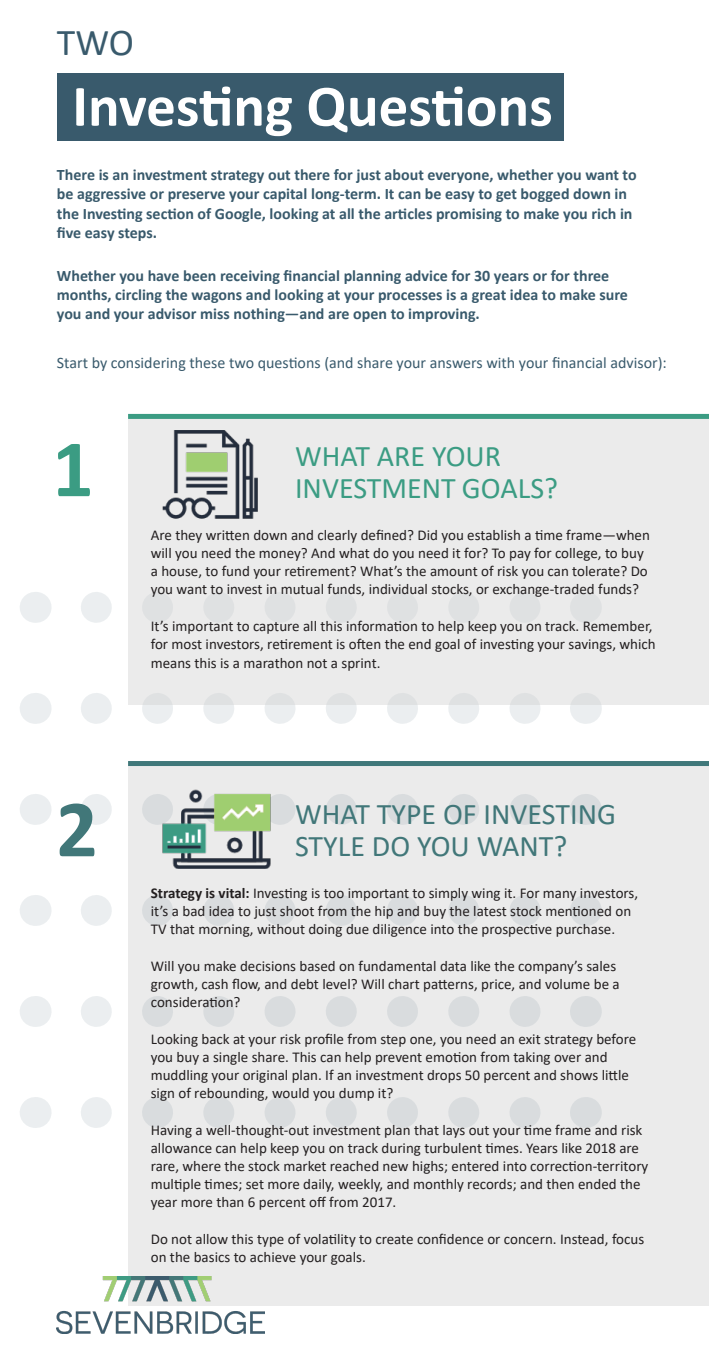
<style>
.page{position:relative;width:709px;height:1354px;background:#fff}
.page>*{position:absolute;margin:0;border:0;box-sizing:border-box;transform-origin:0 0}
.t1{font:700 82px "Calibri";color:#3b9c83}
.t2{font:700 82px "Calibri";color:#417779}
.t3{font:700 59px "Calibri";color:#fff}
.t4{font:38px "Calibri";color:#395a6c}
.t5{font:30px "Calibri";color:#417779}
.t6{font:30px "Calibri";color:#3b9c83}
.t7{font:700 16px "Calibri";color:#395a6c}
.t8{font:16px "Calibri";color:#395a6c}
.t9{font:15px "Calibri";color:#231f20}
.s1{font-weight:700}
</style>
<div class="page">
<div style="left:128px;top:761px;width:580px;height:544px;background:#ebebeb"></div>
<svg style="left:96px;top:592px;width:16px;height:31px"></svg>
<hr style="left:35px;top:592px;width:1px;height:31px;background:#395a6c">
<svg style="left:96px;top:693px;width:444px;height:31px"></svg>
<hr style="left:35px;top:693px;width:1px;height:31px;background:#395a6c">
<hr style="left:585px;top:693px;width:1px;height:31px;background:#395a6c">
<svg style="left:96px;top:794px;width:444px;height:31px"></svg>
<hr style="left:35px;top:794px;width:1px;height:31px;background:#395a6c">
<hr style="left:585px;top:794px;width:1px;height:31px;background:#395a6c">
<svg style="left:96px;top:895px;width:444px;height:31px"></svg>
<hr style="left:35px;top:895px;width:1px;height:31px;background:#395a6c">
<hr style="left:585px;top:895px;width:1px;height:31px;background:#395a6c">
<svg style="left:96px;top:996px;width:444px;height:31px"></svg>
<hr style="left:35px;top:996px;width:1px;height:31px;background:#395a6c">
<hr style="left:585px;top:996px;width:1px;height:31px;background:#395a6c">
<svg style="left:96px;top:1097px;width:444px;height:31px"></svg>
<hr style="left:35px;top:1097px;width:1px;height:31px;background:#395a6c">
<hr style="left:585px;top:1097px;width:1px;height:31px;background:#395a6c">
<div style="left:128px;top:419px;width:580px;height:286px;background:#ebebeb"></div>
<div style="left:57px;top:73px;width:506px;height:68px;background:#395a6c"></div>
<div style="left:128px;top:761px;width:580px;height:5px;background:#40787a"></div>
<div style="left:128px;top:414px;width:580px;height:5px;background:#3b9c83"></div>
<img style="left:162px;top:430px;width:96px;height:89px">
<img style="left:162px;top:789px;width:109px;height:79px">
<img style="left:57px;top:1277px;width:208px;height:56px">
<p class="t4" style="left:57px;top:16px;width:79px">TWO</p>
<p class="t3" style="left:72px;top:64px;width:482px">Investing Questions</p>
<p class="t7" style="left:57px;top:164px;width:581px">There is an investment strategy out there for just about everyone, whether you want to</p>
<p class="t7" style="left:57px;top:183px;width:571px">be aggressive or preserve your capital long-term. It can be easy to get bogged down in</p>
<p class="t7" style="left:57px;top:202px;width:577px">the Investing section of Google, looking at all the articles promising to make you rich in</p>
<p class="t7" style="left:57px;top:221px;width:102px">five easy steps.</p>
<p class="t7" style="left:57px;top:264px;width:553px">Whether you have been receiving financial planning advice for 30 years or for three</p>
<p class="t7" style="left:57px;top:283px;width:572px">months, circling the wagons and looking at your processes is a great idea to make sure</p>
<p class="t7" style="left:57px;top:303px;width:424px">you and your advisor miss nothing—and are open to improving.</p>
<p class="t8" style="left:57px;top:352px;width:611px">Start by considering these two questions (and share your answers with your financial advisor):</p>
<p class="t1" style="left:52px;top:411px;width:43px">1</p>
<p class="t2" style="left:56px;top:771px;width:43px">2</p>
<p class="t6" style="left:295px;top:435px;width:207px">WHAT ARE YOUR</p>
<p class="t6" style="left:295px;top:467px;width:264px">INVESTMENT GOALS?</p>
<p class="t9" style="left:151px;top:525px;width:500px">Are they written down and clearly defined? Did you establish a time frame—when</p>
<p class="t9" style="left:151px;top:543px;width:494px">will you need the money? And what do you need it for? To pay for college, to buy</p>
<p class="t9" style="left:151px;top:561px;width:498px">a house, to fund your retirement? What’s the amount of risk you can tolerate? Do</p>
<p class="t9" style="left:151px;top:579px;width:489px">you want to invest in mutual funds, individual stocks, or exchange-traded funds?</p>
<p class="t9" style="left:151px;top:616px;width:503px">It’s important to capture all this information to help keep you on track. Remember,</p>
<p class="t9" style="left:151px;top:634px;width:506px">for most investors, retirement is often the end goal of investing your savings, which</p>
<p class="t9" style="left:151px;top:652px;width:231px">means this is a marathon not a sprint.</p>
<p class="t5" style="left:295px;top:793px;width:322px">WHAT TYPE OF INVESTING</p>
<p class="t5" style="left:295px;top:825px;width:274px">STYLE DO YOU WANT?</p>
<p class="t9" style="left:151px;top:882px;width:489px"><span class="s1">Strategy is vital:</span> Investing is too important to simply wing it. For many investors,</p>
<p class="t9" style="left:151px;top:900px;width:482px">it’s a bad idea to just shoot from the hip and buy the latest stock mentioned on</p>
<p class="t9" style="left:151px;top:918px;width:465px">TV that morning, without doing due diligence into the prospective purchase.</p>
<p class="t9" style="left:151px;top:955px;width:467px">Will you make decisions based on fundamental data like the company’s sales</p>
<p class="t9" style="left:151px;top:973px;width:470px">growth, cash flow, and debt level? Will chart patterns, price, and volume be a</p>
<p class="t9" style="left:151px;top:991px;width:91px">consideration?</p>
<p class="t9" style="left:151px;top:1028px;width:487px">Looking back at your risk profile from step one, you need an exit strategy before</p>
<p class="t9" style="left:151px;top:1046px;width:458px">you buy a single share. This can help prevent emotion from taking over and</p>
<p class="t9" style="left:151px;top:1064px;width:479px">muddling your original plan. If an investment drops 50 percent and shows little</p>
<p class="t9" style="left:151px;top:1082px;width:244px">sign of rebounding, would you dump it?</p>
<p class="t9" style="left:151px;top:1119px;width:493px">Having a well-thought-out investment plan that lays out your time frame and risk</p>
<p class="t9" style="left:151px;top:1137px;width:489px">allowance can help keep you on track during turbulent times. Years like 2018 are</p>
<p class="t9" style="left:151px;top:1155px;width:499px">rare, where the stock market reached new highs; entered into correction-territory</p>
<p class="t9" style="left:151px;top:1173px;width:491px">multiple times; set more daily, weekly, and monthly records; and then ended the</p>
<p class="t9" style="left:151px;top:1191px;width:247px">year more than 6 percent off from 2017.</p>
<p class="t9" style="left:151px;top:1228px;width:495px">Do not allow this type of volatility to create confidence or concern. Instead, focus</p>
<p class="t9" style="left:151px;top:1246px;width:216px">on the basics to achieve your goals.</p>
</div>
